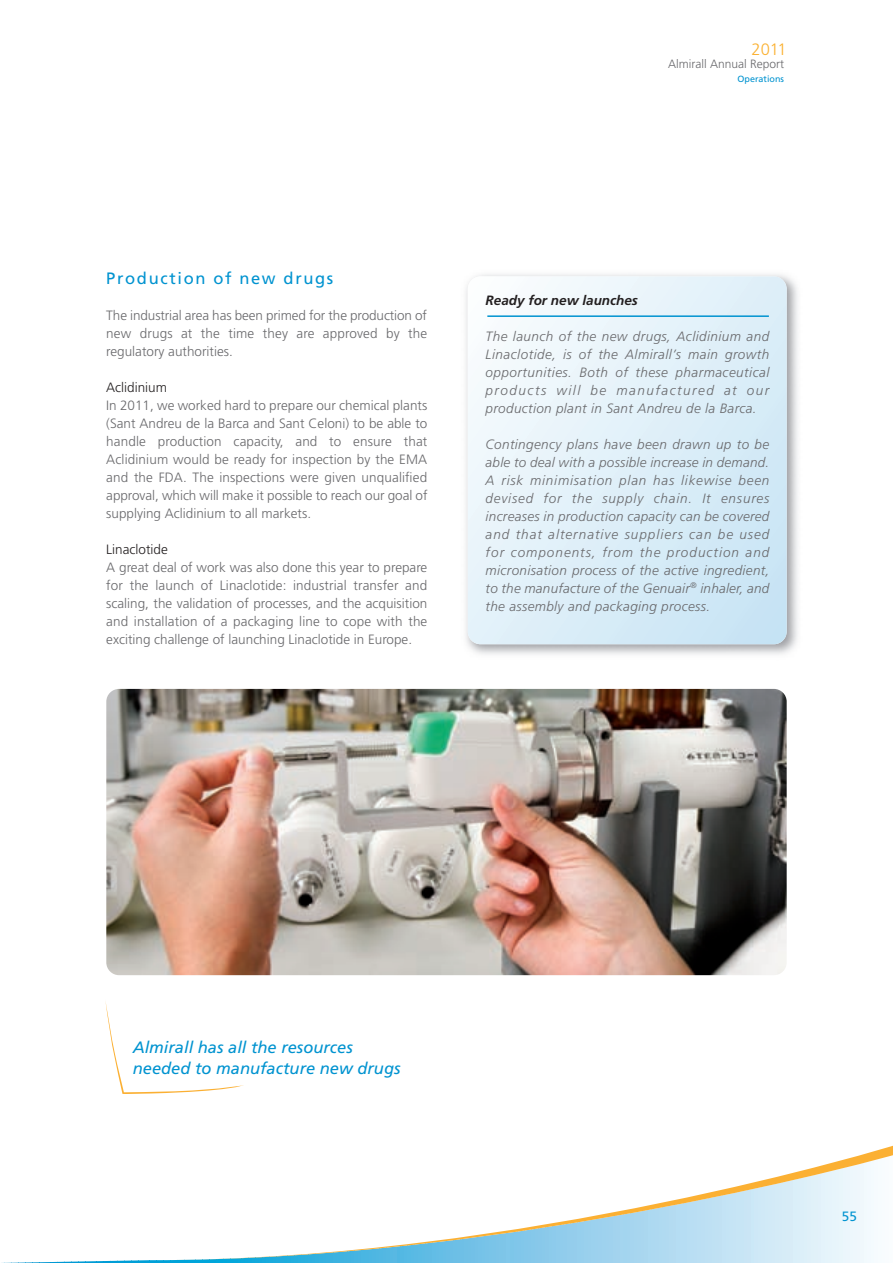
<style>
.page{position:relative;width:893px;height:1263px;background:#fff}
.page>*{position:absolute;margin:0;border:0;box-sizing:border-box;transform-origin:0 0}
.t1{font:italic 16.5px/21px "Frutiger LT Std";color:#0093d0}
.t2{font:16.5px "Frutiger LT Std";letter-spacing:.1em;color:#0093d0}
.t3{font:300 16.5px "Frutiger LT Std";color:#fbb131}
.t4{font:300 13.5px/18px "Frutiger LT Std";color:#69696c;text-align:justify}
.t5{font:italic 300 13.5px/18px "Frutiger LT Std";letter-spacing:.025em;color:#69696c;text-align:justify}
.t6{font:300 13.5px "Frutiger LT Std";color:#231f20}
.t7{font:italic 700 13.5px "Frutiger LT Std";color:#231f20}
.t8{font:13.5px "Frutiger LT Std";color:#0093d0}
.t9{font:300 12px "Frutiger LT Std";color:#69696c}
.t10{font:9px "Frutiger LT Std";color:#0093d0}
</style>
<div class="page">
<img style="left:465px;top:274px;width:333px;height:381px">
<div style="left:468px;top:276px;width:319px;height:368px;background:linear-gradient(to right,#f0f8fc,#d0e8f6);border-radius:13px"></div>
<hr style="left:487px;top:315px;width:282px;height:2px;background:#0093d0">
<svg style="left:1px;top:1145px;width:892px;height:118px"></svg>
<img style="left:106px;top:689px;width:681px;height:286px;border-radius:13px">
<svg style="left:105px;top:1001px;width:139px;height:93px"></svg>
<p class="t3" style="left:752px;top:43px;width:37px">2011</p>
<p class="t9" style="left:668px;top:59px;width:118px">Almirall Annual Report</p>
<p class="t10" style="left:737px;top:75px;width:48px">Operations</p>
<p class="t2" style="left:106px;top:272px;width:228px">Production of new drugs</p>
<p class="t4" style="left:106px;top:307px;width:322px">The industrial area has been primed for the production of new drugs at the time they are approved by the regulatory authorities.</p>
<p class="t6" style="left:106px;top:382px;width:62px">Aclidinium</p>
<p class="t4" style="left:106px;top:397px;width:323px">In 2011, we worked hard to prepare our chemical plants (Sant Andreu de la Barca and Sant Celoni) to be able to handle production capacity, and to ensure that Aclidinium would be ready for inspection by the EMA and the FDA. The inspections were given unqualified approval, which will make it possible to reach our goal of supplying Aclidinium to all markets.</p>
<p class="t6" style="left:106px;top:544px;width:63px">Linaclotide</p>
<p class="t4" style="left:106px;top:559px;width:323px">A great deal of work was also done this year to prepare for the launch of Linaclotide: industrial transfer and scaling, the validation of processes, and the acquisition and installation of a packaging line to cope with the exciting challenge of launching Linaclotide in Europe.</p>
<p class="t7" style="left:486px;top:295px;width:154px">Ready for new launches</p>
<p class="t5" style="left:486px;top:328px;width:285px">The launch of the new drugs, Aclidinium and Linaclotide, is of the Almirall’s main growth opportunities. Both of these pharmaceutical products will be manufactured at our production plant in Sant Andreu de la Barca.</p>
<p class="t5" style="left:486px;top:436px;width:285px">Contingency plans have been drawn up to be able to deal with a possible increase in demand.<br>A risk minimisation plan has likewise been devised for the supply chain. It ensures increases in production capacity can be covered and that alternative suppliers can be used for components, from the production and micronisation process of the active ingredient, to the manufacture of the Genuair<sup>®</sup> inhaler, and the assembly and packaging process.</p>
<p class="t1" style="left:133px;top:1037px;width:269px">Almirall has all the resources needed to manufacture new drugs</p>
<p class="t8" style="left:842px;top:1210px;width:17px">55</p>
</div>
